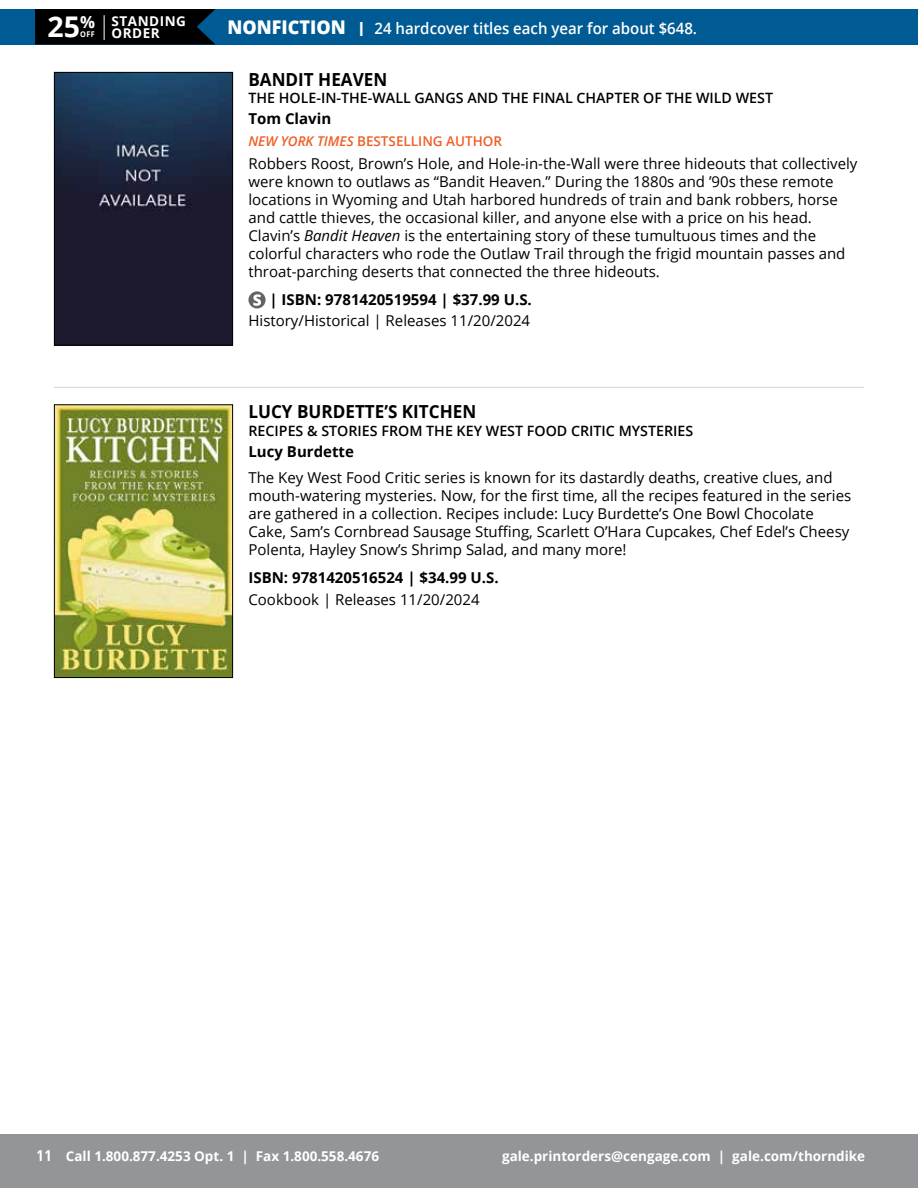
<style>
.page{position:relative;width:918px;height:1188px;background:#fff}
.page>*{position:absolute;margin:0;border:0;box-sizing:border-box;transform-origin:0 0}
.t1{font:700 28.5px "Open Sans";color:#fff}
.t2{font:700 18px "Open Sans";color:#000;scale:.95 1}
.t3{font:600 15.75px "Open Sans";color:#fff;scale:.95 1}
.t4{font:15px/18px "Open Sans";color:#000}
.t5{font:700 15px "Open Sans";color:#000}
.t6{font:600 14.25px "Open Sans";color:#000}
.t7{font:700 13.5px "Open Sans";color:#fff}
.t8{font:600 13.5px "Open Sans";color:#f15d24}
.t9{font:700 13.5px/12px "Open Sans";letter-spacing:.04em;color:#fff}
.s1{font-weight:800;font-size:18.9px}
.s2{font-size:19.5px}
.s3{font-size:7.8px}
.s4{font-style:italic}
.s5{font-family:"DIN Offc";font-size:15px}
</style>
<div class="page">
<div style="left:0;top:1134px;width:918px;height:54px;background:#939598"></div>
<div style="left:0;top:9px;width:918px;height:35px;background:#005b94"></div>
<div style="left:35px;top:9px;width:180px;height:35px;background:#000"></div>
<img style="left:56px;top:74px;width:175px;height:270px">
<div style="left:54px;top:72px;width:179px;height:274px;border:1px solid #000"></div>
<img style="left:56px;top:406px;width:175px;height:270px">
<div style="left:54px;top:404px;width:179px;height:274px;border:1px solid #000"></div>
<svg style="left:248px;top:291px;width:18px;height:17px"></svg>
<hr style="left:54px;top:387px;width:810px;height:1px;background:#d1d3d4">
<h1 class="t1" style="left:47px;top:7px;width:49px">25<sup>%</sup></h1>
<p class="t3" style="left:228px;top:18px;width:496px"><span class="s1">NONFICTION</span> <span class="s2">I</span> 24 hardcover titles each year for about $648.</p>
<p class="t9" style="left:80px;top:14px;width:107px;text-indent:31px">STANDING<br><span class="s3">OFF</span> ORDER</p>
<p class="t2" style="left:248px;top:67px;width:148px">BANDIT HEAVEN</p>
<p class="t6" style="left:248px;top:88px;width:526px">THE HOLE-IN-THE-WALL GANGS AND THE FINAL CHAPTER OF THE WILD WEST</p>
<p class="t5" style="left:248px;top:108px;width:84px">Tom Clavin</p>
<p class="t8" style="left:248px;top:132px;width:255px"><span class="s4">NEW YORK TIMES</span> BESTSELLING AUTHOR</p>
<p class="t4" style="left:248px;top:154px;width:611px">Robbers Roost, Brown’s Hole, and Hole-in-the-Wall were three hideouts that collectively were known to outlaws as “Bandit Heaven.” During the 1880s and ’90s these remote locations in Wyoming and Utah harbored hundreds of train and bank robbers, horse and cattle thieves, the occasional killer, and anyone else with a price on his head.<br>Clavin’s <span class="s4">Bandit Heaven</span> is the entertaining story of these tumultuous times and the colorful characters who rode the Outlaw Trail through the frigid mountain passes and throat-parching deserts that connected the three hideouts.</p>
<p class="t5" style="left:269px;top:289px;width:264px">| ISBN: 9781420519594 | $37.99 U.S.</p>
<p class="t4" style="left:248px;top:312px;width:283px">History/Historical | Releases 11/20/2024</p>
<p class="t2" style="left:248px;top:399px;width:241px">LUCY BURDETTE’S KITCHEN</p>
<p class="t6" style="left:248px;top:421px;width:446px">RECIPES &amp; STORIES FROM THE KEY WEST FOOD CRITIC MYSTERIES</p>
<p class="t5" style="left:248px;top:441px;width:107px">Lucy Burdette</p>
<p class="t4" style="left:248px;top:468px;width:604px">The Key West Food Critic series is known for its dastardly deaths, creative clues, and mouth-watering mysteries. Now, for the first time, all the recipes featured in the series are gathered in a collection. Recipes include: Lucy Burdette’s One Bowl Chocolate Cake, Sam’s Cornbread Sausage Stuffing, Scarlett O’Hara Cupcakes, Chef Edel’s Cheesy Polenta, Hayley Snow’s Shrimp Salad, and many more!</p>
<p class="t5" style="left:248px;top:567px;width:252px">ISBN: 9781420516524 | $34.99 U.S.</p>
<p class="t4" style="left:248px;top:590px;width:233px">Cookbook | Releases 11/20/2024</p>
<p class="t7" style="left:36px;top:1146px;width:344px"><span class="s5">11</span> Call 1.800.877.4253 Opt. 1 | Fax 1.800.558.4676</p>
<p class="t7" style="left:502px;top:1146px;width:365px">gale.printorders@cengage.com | gale.com/thorndike</p>
</div>
